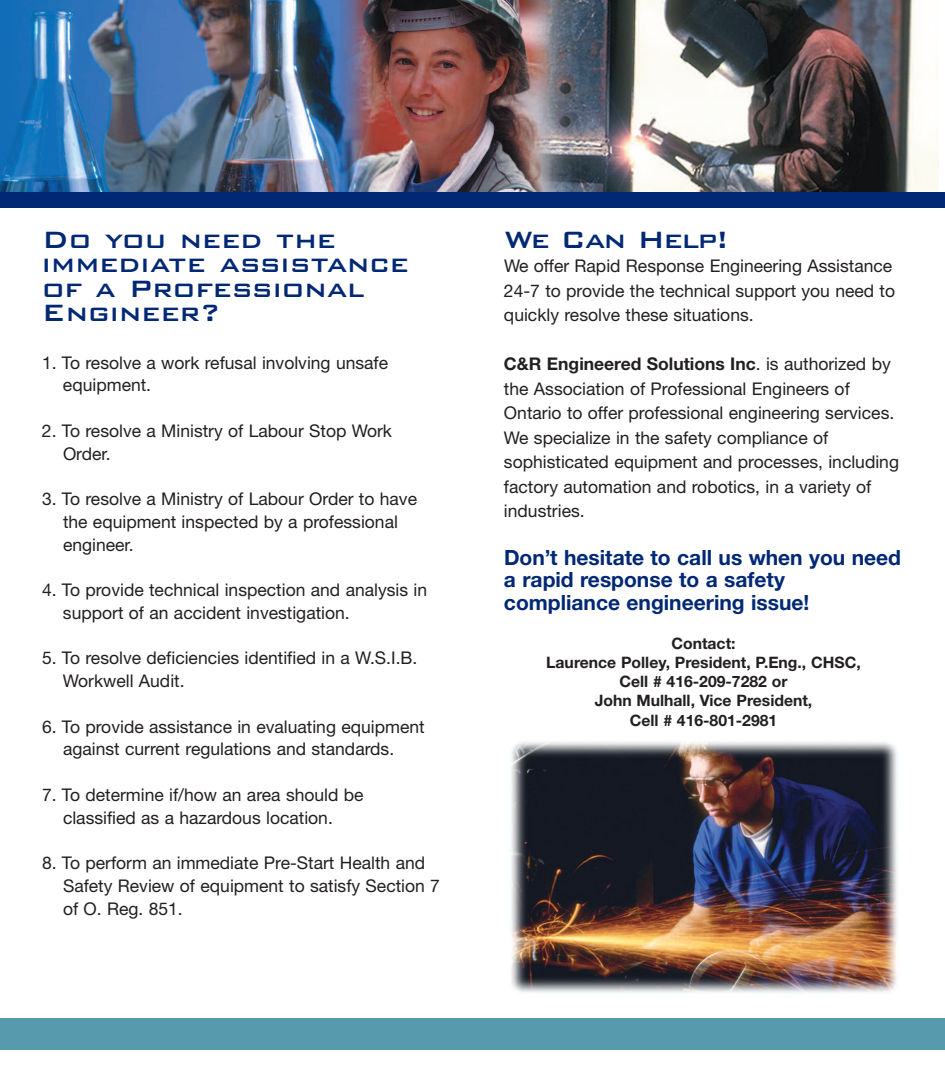
<style>
.page{position:relative;width:945px;height:1071px;background:#fff}
.page>*{position:absolute;margin:0;border:0;box-sizing:border-box;transform-origin:0 0}
.t1{font:500 31.5px/24.5px "Bank Gothic BT";color:#002874}
.t2{font:500 31.5px "Bank Gothic BT";letter-spacing:-.04em;color:#002874}
.t3{font:700 21px/22.8px "Helvetica Neue";color:#002874}
.t4{font:17.5px/22.8px "Helvetica Neue";color:#231f20}
.t5{font:700 15.75px/19.2px "Helvetica Neue";color:#231f20;text-align:center}
.s1{font-weight:700}
</style>
<div class="page">
<img style="left:511px;top:742px;width:387px;height:251px">
<img style="left:0;top:0;width:939px;height:192px">
<div style="left:0;top:192px;width:945px;height:16px;background:#002874"></div>
<div style="left:0;top:1018px;width:945px;height:32px;background:#589aad"></div>
<h1 class="t1" style="left:42px;top:225px;width:369px">Do you need the immediate assistance of a Professional<br>Engineer?</h1>
<p class="t4" style="left:63px;top:353px;width:327px;text-indent:-21px">1. To resolve a work refusal involving unsafe equipment.</p>
<p class="t4" style="left:63px;top:421px;width:330px;text-indent:-21px">2. To resolve a Ministry of Labour Stop Work<br>Order.</p>
<p class="t4" style="left:63px;top:489px;width:356px;text-indent:-21px">3. To resolve a Ministry of Labour Order to have the equipment inspected by a professional engineer.</p>
<p class="t4" style="left:63px;top:580px;width:366px;text-indent:-21px">4. To provide technical inspection and analysis in support of an accident investigation.</p>
<p class="t4" style="left:63px;top:648px;width:356px;text-indent:-21px">5. To resolve deficiencies identified in a W.S.I.B.<br>Workwell Audit.</p>
<p class="t4" style="left:42px;top:717px;width:384px;text-align:center">6. To provide assistance in evaluating equipment against current regulations and standards.</p>
<p class="t4" style="left:42px;top:785px;width:323px;text-align:center">7. To determine if/how an area should be classified as a hazardous location.</p>
<p class="t4" style="left:63px;top:853px;width:379px;text-indent:-21px">8. To perform an immediate Pre-Start Health and<br>Safety Review of equipment to satisfy Section 7 of O. Reg. 851.</p>
<h1 class="t2" style="left:504px;top:219px;width:226px">We Can Help!</h1>
<p class="t4" style="left:504px;top:256px;width:393px;line-height:24.5px">We offer Rapid Response Engineering Assistance<br>24-7 to provide the technical support you need to quickly resolve these situations.</p>
<p class="t4" style="left:504px;top:354px;width:397px;line-height:24.5px"><span class="s1">C&amp;R Engineered Solutions Inc</span>. is authorized by the Association of Professional Engineers of Ontario to offer professional engineering services.<br>We specialize in the safety compliance of sophisticated equipment and processes, including factory automation and robotics, in a variety of industries.</p>
<p class="t3" style="left:504px;top:548px;width:399px">Don’t hesitate to call us when you need a rapid response to a safety compliance engineering issue!</p>
<p class="t5" style="left:546px;top:635px;width:316px">Contact:<br>Laurence Polley, President, P.Eng., CHSC,<br>Cell # 416-209-7282 or<br>John Mulhall, Vice President,<br>Cell # 416-801-2981</p>
</div>
